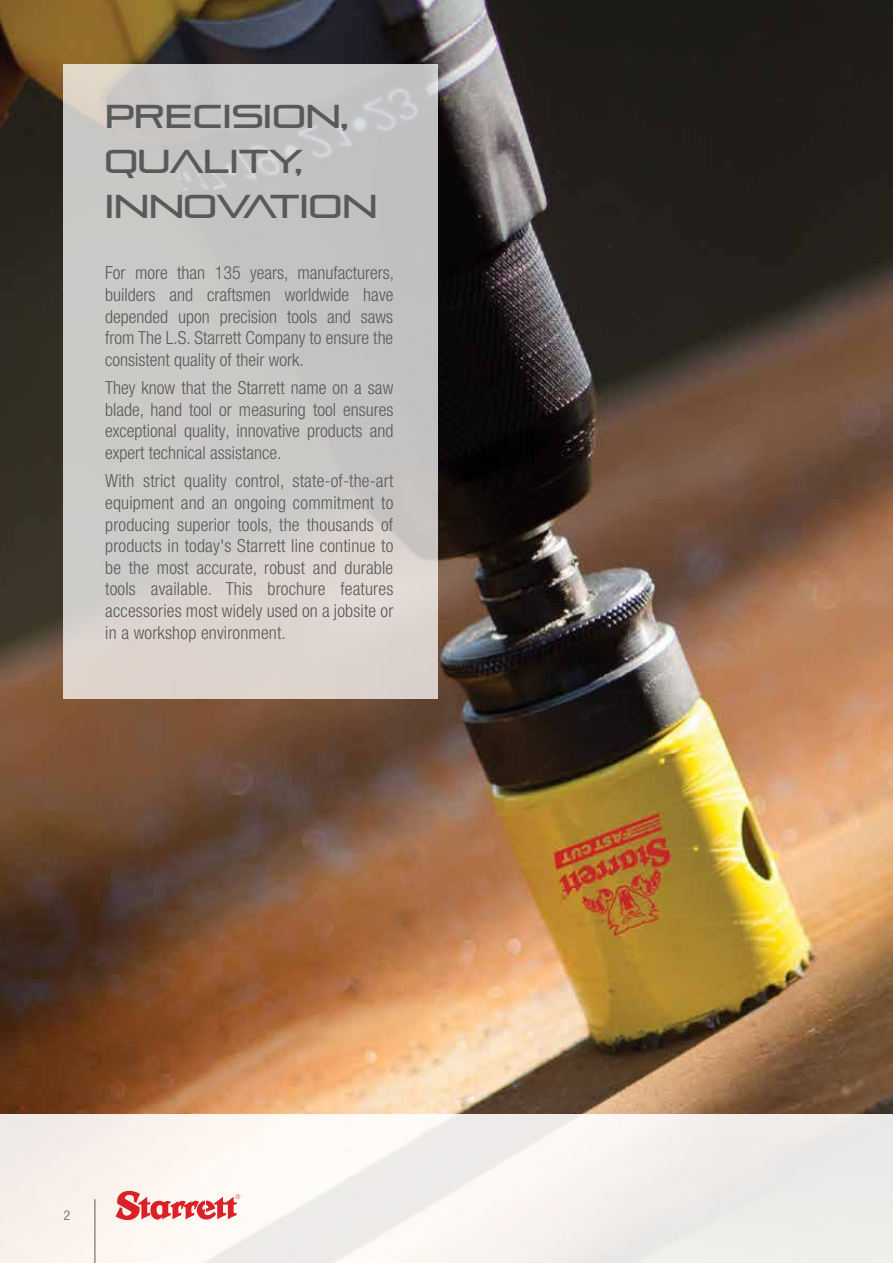
<style>
.page{position:relative;width:893px;height:1263px;background:#fff}
.page>*{position:absolute;margin:0;border:0;box-sizing:border-box;transform-origin:0 0}
.t1{font:33px/45px "Pirulen";color:#58595b}
.t2{font:300 condensed 18px/21.6px "Helvetica Neue LT Pro";color:#58595b;text-align:justify}
.t3{font:300 condensed 13.5px "Helvetica Neue LT Pro";color:#58595b}
</style>
<div class="page">
<img style="left:0;top:0;width:893px;height:1114px">
<div style="left:63px;top:64px;width:374px;height:634px;background:linear-gradient(to bottom,#c0c1c2,#d8d1cc)"></div>
<div style="left:0;top:1114px;width:893px;height:149px;background:#f4efeb"></div>
<hr style="left:95px;top:1199px;width:1px;height:64px;background:#58595b">
<svg style="left:115px;top:1191px;width:125px;height:29px"></svg>
<h1 class="t1" style="left:105px;top:93px;width:274px">PRECISION,<br>QUALITY,<br>INNOVATION</h1>
<p class="t2" style="left:105px;top:262px;width:290px">For more than 135 years, manufacturers, builders and craftsmen worldwide have depended upon precision tools and saws from The L.S. Starrett Company to ensure the consistent quality of their work.</p>
<p class="t2" style="left:105px;top:377px;width:290px">They know that the Starrett name on a saw blade, hand tool or measuring tool ensures exceptional quality, innovative products and expert technical assistance.</p>
<p class="t2" style="left:105px;top:470px;width:290px">With strict quality control, state-of-the-art equipment and an ongoing commitment to producing superior tools, the thousands of products in today's Starrett line continue to be the most accurate, robust and durable tools available. This brochure features accessories most widely used on a jobsite or in a workshop environment.</p>
<p class="t3" style="left:64px;top:1207px;width:8px">2</p>
</div>
